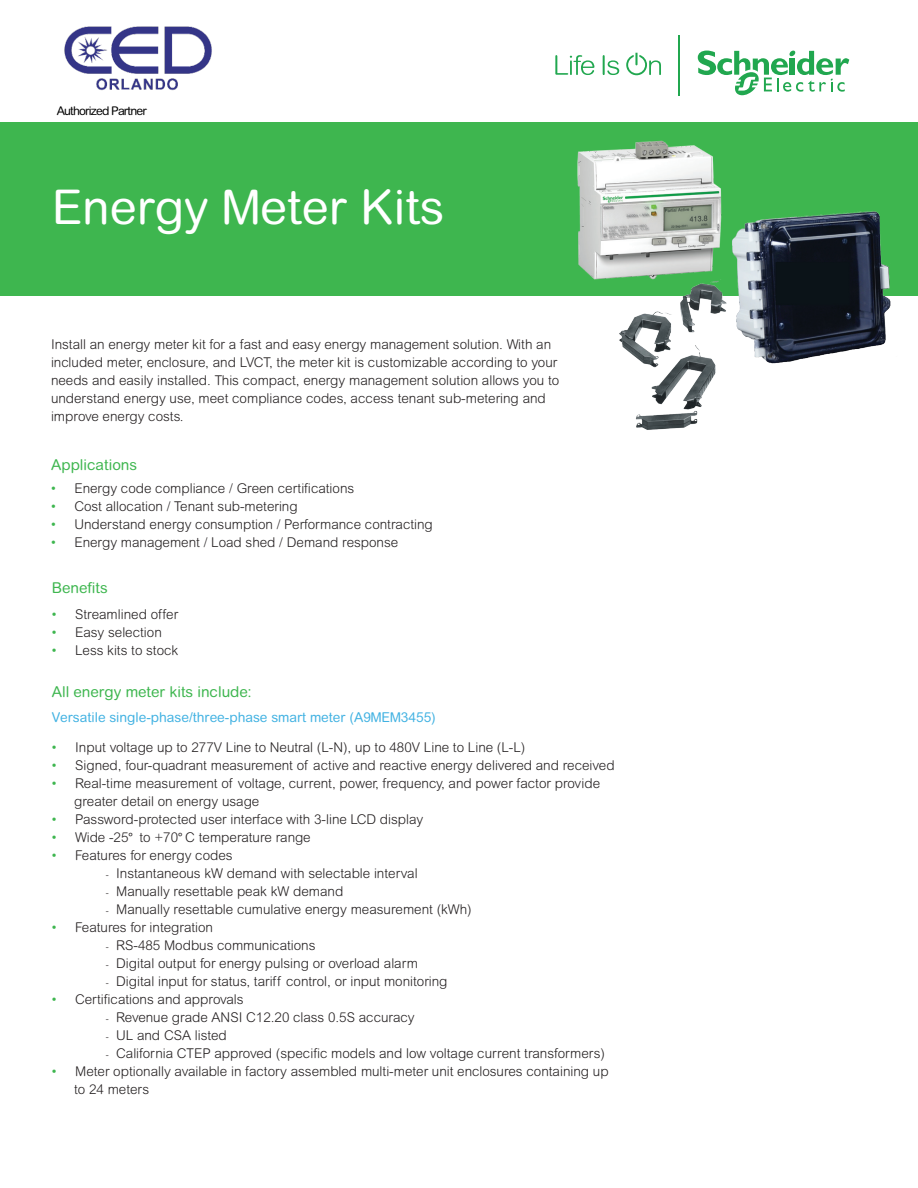
<style>
.page{position:relative;width:918px;height:1188px;background:#fff}
.page>*{position:absolute;margin:0;border:0;box-sizing:border-box;transform-origin:0 0}
.t1{font:48px "Arial Rounded MT Std";color:#fff}
.t2{font:15px "Arial Rounded MT Std";color:#3eb64f}
.t3{font:13.65px "Arial Rounded MT Std";color:#42b2e2}
.t4{font:300 13.5px/18px "Arial Rounded MT Std";color:#231f20}
.t5{font:12px "Arial Rounded MT Std";letter-spacing:-.07em;color:#000}
.s1{font-size:13.65px;color:#3eb64f}
.s2{font-family:"Myriad Pro";font-weight:400}
.s3{font-size:9px}
</style>
<div class="page">
<div style="left:0;top:122px;width:918px;height:174px;background:#3eb64f"></div>
<svg style="left:555px;top:55px;width:39px;height:20px"></svg>
<svg style="left:603px;top:55px;width:16px;height:20px"></svg>
<svg style="left:626px;top:53px;width:35px;height:22px"></svg>
<svg style="left:698px;top:50px;width:151px;height:46px"></svg>
<hr style="left:679px;top:35px;width:1px;height:61px;background:#21a74f">
<img style="left:578px;top:141px;width:144px;height:139px">
<img style="left:617px;top:279px;width:108px;height:151px">
<img style="left:725px;top:211px;width:166px;height:153px">
<img style="left:64px;top:26px;width:148px;height:65px">
<p class="t5" style="left:57px;top:104px;width:92px">Authorized Partner</p>
<h1 class="t1" style="left:52px;top:180px;width:394px">Energy Meter Kits</h1>
<p class="t4" style="left:51px;top:335px;width:510px">Install an energy meter kit for a fast and easy energy management solution. With an included meter, enclosure, and LVCT, the meter kit is customizable according to your needs and easily installed. This compact, energy management solution allows you to understand energy use, meet compliance codes, access tenant sub-metering and improve energy costs.</p>
<p class="t2" style="left:51px;top:456px;width:88px">Applications</p>
<p class="t4" style="left:51px;top:480px;width:305px"><span class="s1">•</span> Energy code compliance / Green certifications</p>
<p class="t4" style="left:51px;top:498px;width:248px"><span class="s1">•</span> Cost allocation / Tenant sub-metering</p>
<p class="t4" style="left:51px;top:516px;width:383px"><span class="s1">•</span> Understand energy consumption / Performance contracting</p>
<p class="t4" style="left:51px;top:534px;width:349px"><span class="s1">•</span> Energy management / Load shed / Demand response</p>
<p class="t2" style="left:52px;top:579px;width:57px">Benefits</p>
<p class="t4" style="left:52px;top:605px;width:128px"><span class="s1">•</span> Streamlined offer</p>
<p class="t4" style="left:52px;top:623px;width:112px"><span class="s1">•</span> Easy selection</p>
<p class="t4" style="left:52px;top:641px;width:128px"><span class="s1">•</span> Less kits to stock</p>
<p class="t2" style="left:52px;top:683px;width:201px">All energy meter kits include:</p>
<p class="t3" style="left:52px;top:710px;width:386px">Versatile single-phase/three-phase smart meter (A9MEM3455)</p>
<p class="t4" style="left:52px;top:739px;width:475px"><span class="s1">•</span> Input voltage up to 277V Line to Neutral (L-N), up to 480V Line to Line (L-L)</p>
<p class="t4" style="left:52px;top:757px;width:564px"><span class="s1">•</span> Signed, four-quadrant measurement of active and reactive energy delivered and received</p>
<p class="t4" style="left:74px;top:775px;width:528px;text-indent:-22px"><span class="s1">•</span> Real-time measurement of voltage, current, power, frequency, and power factor provide greater detail on energy usage</p>
<p class="t4" style="left:52px;top:811px;width:373px"><span class="s1">•</span> Password-protected user interface with 3-line LCD display</p>
<p class="t4" style="left:52px;top:829px;width:260px"><span class="s1">•</span> Wide -25<span class="s2">°</span> to +70<span class="s2">°</span> C temperature range</p>
<p class="t4" style="left:52px;top:847px;width:182px"><span class="s1">•</span> Features for energy codes</p>
<p class="t4" style="left:106px;top:865px;width:313px"><span class="s3">-</span> Instantaneous kW demand with selectable interval</p>
<p class="t4" style="left:106px;top:883px;width:239px"><span class="s3">-</span> Manually resettable peak kW demand</p>
<p class="t4" style="left:106px;top:901px;width:367px"><span class="s3">-</span> Manually resettable cumulative energy measurement (kWh)</p>
<p class="t4" style="left:52px;top:919px;width:163px"><span class="s1">•</span> Features for integration</p>
<p class="t4" style="left:106px;top:937px;width:211px"><span class="s3">-</span> RS-485 Modbus communications</p>
<p class="t4" style="left:106px;top:955px;width:314px"><span class="s3">-</span> Digital output for energy pulsing or overload alarm</p>
<p class="t4" style="left:106px;top:973px;width:343px"><span class="s3">-</span> Digital input for status, tariff control, or input monitoring</p>
<p class="t4" style="left:52px;top:991px;width:193px"><span class="s1">•</span> Certifications and approvals</p>
<p class="t4" style="left:106px;top:1009px;width:310px"><span class="s3">-</span> Revenue grade ANSI C12.20 class 0.5S accuracy</p>
<p class="t4" style="left:106px;top:1027px;width:123px"><span class="s3">-</span> UL and CSA listed</p>
<p class="t4" style="left:106px;top:1045px;width:501px"><span class="s3">-</span> California CTEP approved (specific models and low voltage current transformers)</p>
<p class="t4" style="left:74px;top:1063px;width:536px;text-indent:-22px"><span class="s1">•</span> Meter optionally available in factory assembled multi-meter unit enclosures containing up to 24 meters</p>
</div>
